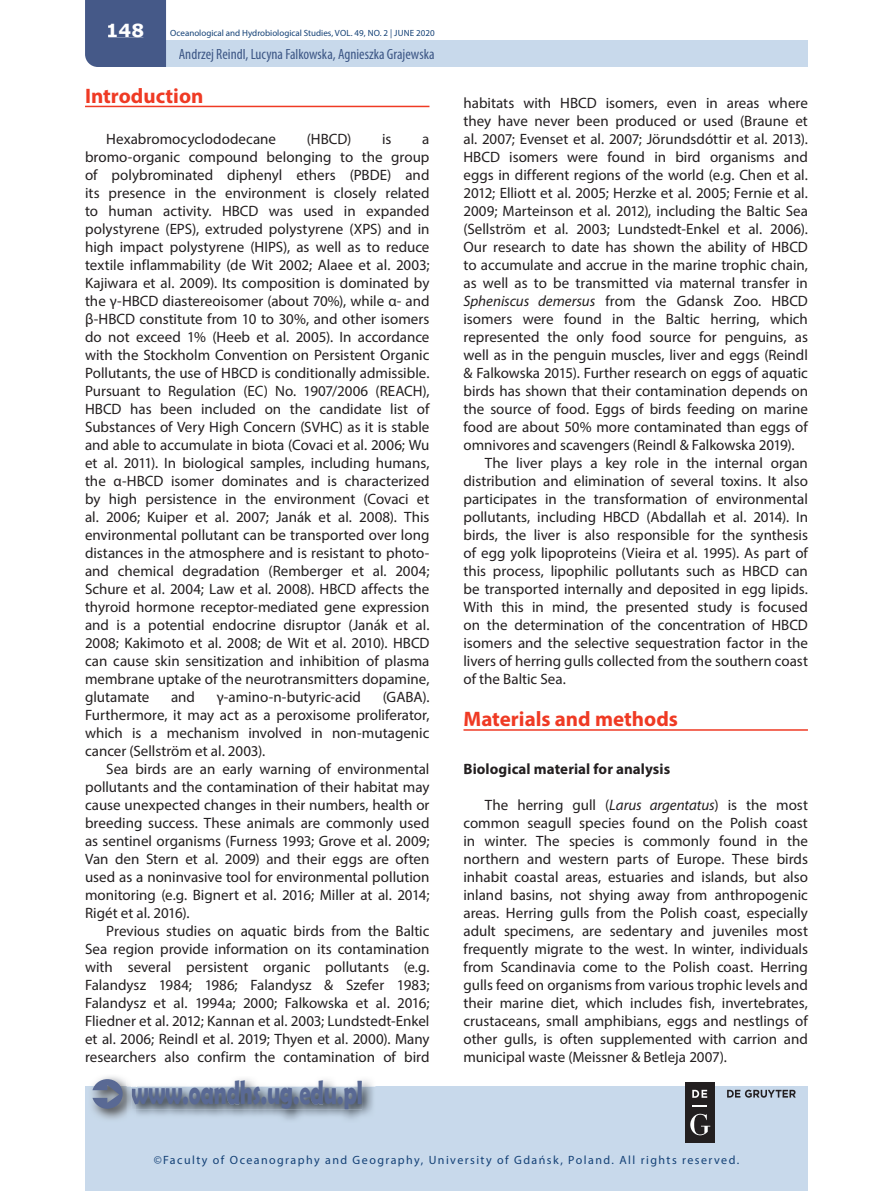
<style>
.page{position:relative;width:893px;height:1191px;background:#fff}
.page>*{position:absolute;margin:0;border:0;box-sizing:border-box;transform-origin:0 0}
.t1{font:700 33.75px "Berlin Sans FB Demi";color:#596994;scale:.67 1}
.t2{font:700 21px "Myriad Pro";color:#ef3a24}
.t3{font:700 18px "Verdana";color:#fff}
.t4{font:15px/18px "Myriad Pro";color:#231f20;text-align:justify}
.t5{font:condensed 15px "Myriad Pro";color:#3d5786}
.t6{font:700 15px "Myriad Pro";letter-spacing:.005em;color:#231f20}
.t7{font:12px "Myriad Pro";letter-spacing:.12em;color:#144176}
.t8{font:9px "Myriad Pro";color:#144176}
.s1{font-style:italic}
</style>
<div class="page">
<div style="left:166px;top:40px;width:642px;height:27px;background:#c8d9eb"></div>
<div style="left:85px;top:1086px;width:723px;height:105px;background:#c8d9eb"></div>
<div style="left:85px;top:0;width:81px;height:67px;background:#455988"></div>
<div style="left:108px;top:24px;width:35px;height:13px;background:#455988"></div>
<img style="left:93px;top:1086px;width:282px;height:34px">
<img style="left:127px;top:1110px;width:9px;height:10px">
<svg style="left:92px;top:1076px;width:270px;height:34px"></svg>
<div style="left:685px;top:1081px;width:30px;height:61px;background:#231f20"></div>
<svg style="left:692px;top:1105px;width:15px;height:1px"></svg>
<svg style="left:692px;top:1089px;width:15px;height:8px"></svg>
<svg style="left:690px;top:1113px;width:20px;height:22px"></svg>
<svg style="left:727px;top:1089px;width:69px;height:8px"></svg>
<hr style="left:85px;top:106px;width:344px;height:1px;background:#ef3a24">
<hr style="left:463px;top:729px;width:345px;height:1px;background:#ef3a24">
<p class="t3" style="left:106px;top:18px;width:40px">148</p>
<p class="t8" style="left:170px;top:28px;width:266px">Oceanological and Hydrobiological Studies, VOL. 49, NO. 2 | JUNE 2020</p>
<p class="t5" style="left:179px;top:45px;width:257px">Andrzej Reindl, Lucyna Falkowska, Agnieszka Grajewska</p>
<h2 class="t2" style="left:85px;top:82px;width:120px">Introduction</h2>
<p class="t4" style="left:106px;top:130px;width:171px">Hexabromocyclododecane</p>
<p class="t4" style="left:307px;top:130px;width:46px">(HBCD)</p>
<p class="t4" style="left:382px;top:130px;width:11px">is</p>
<p class="t4" style="left:85px;top:130px;width:346px;text-indent:337px">a bromo-organic compound belonging to the group of polybrominated diphenyl ethers (PBDE) and its presence in the environment is closely related to human activity. HBCD was used in expanded polystyrene (EPS), extruded polystyrene (XPS) and in high impact polystyrene (HIPS), as well as to reduce textile inflammability (de Wit 2002; Alaee et al. 2003; Kajiwara et al. 2009). Its composition is dominated by the γ-HBCD diastereoisomer (about 70%), while α- and β-HBCD constitute from 10 to 30%, and other isomers do not exceed 1% (Heeb et al. 2005). In accordance with the Stockholm Convention on Persistent Organic Pollutants, the use of HBCD is conditionally admissible.<br>Pursuant to Regulation (EC) No. 1907/2006 (REACH), HBCD has been included on the candidate list of Substances of Very High Concern (SVHC) as it is stable and able to accumulate in biota (Covaci et al. 2006; Wu et al. 2011). In biological samples, including humans, the α-HBCD isomer dominates and is characterized by high persistence in the environment (Covaci et al. 2006; Kuiper et al. 2007; Janák et al. 2008). This environmental pollutant can be transported over long distances in the atmosphere and is resistant to photo&shy;and chemical degradation (Remberger et al. 2004; Schure et al. 2004; Law et al. 2008). HBCD affects the thyroid hormone receptor-mediated gene expression and is a potential endocrine disruptor (Janák et al.<br>2008; Kakimoto et al. 2008; de Wit et al. 2010). HBCD can cause skin sensitization and inhibition of plasma membrane uptake of the neurotransmitters dopamine, glutamate</p>
<p class="t4" style="left:171px;top:688px;width:26px">and</p>
<p class="t4" style="left:217px;top:688px;width:146px">γ-amino-n-butyric-acid</p>
<p class="t4" style="left:85px;top:688px;width:346px;text-indent:298px">(GABA).<br>Furthermore, it may act as a peroxisome proliferator, which is a mechanism involved in non-mutagenic cancer (Sellström et al. 2003).</p>
<p class="t4" style="left:85px;top:760px;width:346px;text-indent:21px">Sea birds are an early warning of environmental pollutants and the contamination of their habitat may cause unexpected changes in their numbers, health or breeding success. These animals are commonly used as sentinel organisms (Furness 1993; Grove et al. 2009; Van den Stern et al. 2009) and their eggs are often used as a noninvasive tool for environmental pollution monitoring (e.g. Bignert et al. 2016; Miller at al. 2014; Rigét et al. 2016).</p>
<p class="t4" style="left:85px;top:922px;width:346px;text-indent:21px">Previous studies on aquatic birds from the Baltic Sea region provide information on its contamination with several persistent organic pollutants (e.g.<br>Falandysz 1984; 1986; Falandysz &amp; Szefer 1983; Falandysz et al. 1994a; 2000; Falkowska et al. 2016; Fliedner et al. 2012; Kannan et al. 2003; Lundstedt-Enkel et al. 2006; Reindl et al. 2019; Thyen et al. 2000). Many researchers also confirm the contamination of bird</p>
<h1 class="t1" style="left:131px;top:1073px;width:347px">www.oandhs.ug.edu.pl</h1>
<p class="t4" style="left:463px;top:94px;width:346px">habitats with HBCD isomers, even in areas where</p>
<p class="t4" style="left:463px;top:112px;width:346px">they have never been produced or used (Braune et</p>
<p class="t4" style="left:463px;top:130px;width:346px">al. 2007; Evenset et al. 2007; Jörundsdóttir et al. 2013).</p>
<p class="t4" style="left:463px;top:148px;width:346px">HBCD isomers were found in bird organisms and</p>
<p class="t4" style="left:463px;top:166px;width:346px">eggs in different regions of the world (e.g. Chen et al.</p>
<p class="t4" style="left:463px;top:184px;width:346px">2012; Elliott et al. 2005; Herzke et al. 2005; Fernie et al.</p>
<p class="t4" style="left:463px;top:202px;width:346px">2009; Marteinson et al. 2012), including the Baltic Sea</p>
<p class="t4" style="left:463px;top:220px;width:346px">(Sellström et al. 2003; Lundstedt-Enkel et al. 2006).</p>
<p class="t4" style="left:463px;top:238px;width:346px">Our research to date has shown the ability of HBCD</p>
<p class="t4" style="left:463px;top:256px;width:346px">to accumulate and accrue in the marine trophic chain,</p>
<p class="t4" style="left:463px;top:274px;width:346px">as well as to be transmitted via maternal transfer in</p>
<p class="t4" style="left:463px;top:292px;width:346px"><span class="s1">Spheniscus demersus</span> from the Gdansk Zoo. HBCD</p>
<p class="t4" style="left:463px;top:310px;width:346px">isomers were found in the Baltic herring, which</p>
<p class="t4" style="left:463px;top:328px;width:346px">represented the only food source for penguins, as</p>
<p class="t4" style="left:463px;top:346px;width:346px">well as in the penguin muscles, liver and eggs (Reindl</p>
<p class="t4" style="left:463px;top:364px;width:346px">&amp; Falkowska 2015). Further research on eggs of aquatic</p>
<p class="t4" style="left:463px;top:382px;width:346px">birds has shown that their contamination depends on</p>
<p class="t4" style="left:463px;top:400px;width:346px">the source of food. Eggs of birds feeding on marine</p>
<p class="t4" style="left:463px;top:418px;width:346px">food are about 50% more contaminated than eggs of</p>
<p class="t4" style="left:463px;top:436px;width:333px">omnivores and scavengers (Reindl &amp; Falkowska 2019).</p>
<p class="t4" style="left:485px;top:454px;width:325px">The liver plays a key role in the internal organ</p>
<p class="t4" style="left:463px;top:472px;width:346px">distribution and elimination of several toxins. It also</p>
<p class="t4" style="left:463px;top:490px;width:346px">participates in the transformation of environmental</p>
<p class="t4" style="left:463px;top:508px;width:346px">pollutants, including HBCD (Abdallah et al. 2014). In</p>
<p class="t4" style="left:463px;top:526px;width:346px">birds, the liver is also responsible for the synthesis</p>
<p class="t4" style="left:463px;top:544px;width:346px">of egg yolk lipoproteins (Vieira et al. 1995). As part of</p>
<p class="t4" style="left:463px;top:562px;width:346px">this process, lipophilic pollutants such as HBCD can</p>
<p class="t4" style="left:463px;top:580px;width:346px">be transported internally and deposited in egg lipids.</p>
<p class="t4" style="left:463px;top:598px;width:346px">With this in mind, the presented study is focused</p>
<p class="t4" style="left:463px;top:616px;width:346px">on the determination of the concentration of HBCD</p>
<p class="t4" style="left:463px;top:634px;width:346px">isomers and the selective sequestration factor in the</p>
<p class="t4" style="left:463px;top:652px;width:346px">livers of herring gulls collected from the southern coast</p>
<p class="t4" style="left:463px;top:670px;width:104px">of the Baltic Sea.</p>
<h2 class="t2" style="left:463px;top:705px;width:216px">Materials and methods</h2>
<p class="t6" style="left:463px;top:759px;width:208px">Biological material for analysis</p>
<p class="t4" style="left:463px;top:796px;width:346px;text-indent:21px">The herring gull (<span class="s1">Larus argentatus</span>) is the most common seagull species found on the Polish coast in winter. The species is commonly found in the northern and western parts of Europe. These birds inhabit coastal areas, estuaries and islands, but also inland basins, not shying away from anthropogenic areas. Herring gulls from the Polish coast, especially adult specimens, are sedentary and juveniles most frequently migrate to the west. In winter, individuals from Scandinavia come to the Polish coast. Herring gulls feed on organisms from various trophic levels and their marine diet, which includes fish, invertebrates, crustaceans, small amphibians, eggs and nestlings of other gulls, is often supplemented with carrion and municipal waste (Meissner &amp; Betleja 2007).</p>
<p class="t7" style="left:154px;top:1152px;width:587px">©Faculty of Oceanography and Geography, University of Gdańsk, Poland. All rights reserved.</p>
</div>
